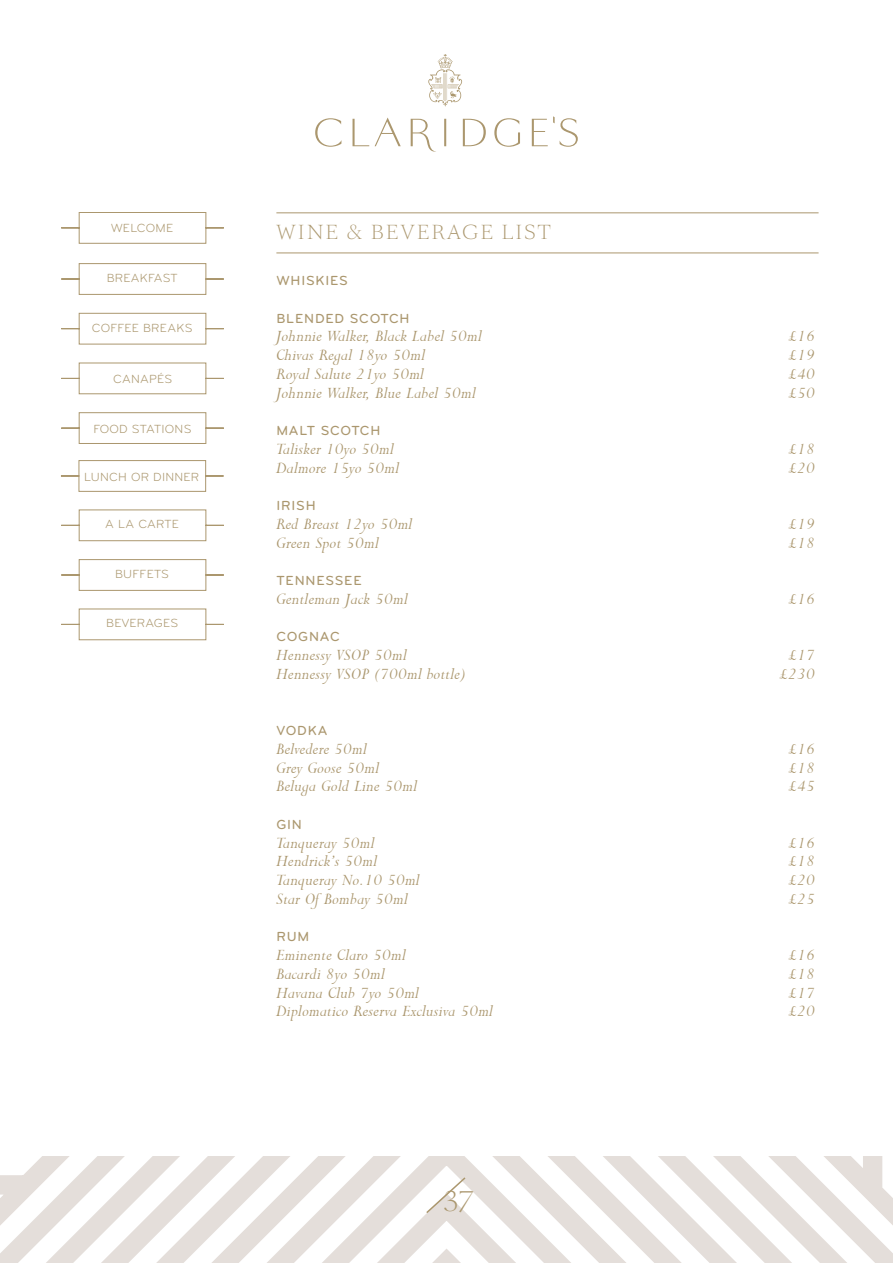
<style>
.page{position:relative;width:893px;height:1263px;background:#fff}
.page>*{position:absolute;margin:0;border:0;box-sizing:border-box;transform-origin:0 0}
.t1{font:300 25.35px "Sang Bleu BP";color:#ab976e}
.t2{font:italic 18px "Lapidary 333 BT";letter-spacing:.02em;color:#ab976e}
.t3{font:300 18px "Sang Bleu BP";letter-spacing:.14em;color:#ab976e}
.t4{font:500 13.65px "Bryant";letter-spacing:.06em;color:#ab976e}
.t5{font:12.15px "Bryant";letter-spacing:.02em;color:#ab976e}
</style>
<div class="page">
<svg style="left:61px;top:263px;width:163px;height:32px"></svg>
<svg style="left:61px;top:363px;width:163px;height:31px"></svg>
<svg style="left:61px;top:509px;width:163px;height:32px"></svg>
<svg style="left:61px;top:608px;width:163px;height:32px"></svg>
<svg style="left:61px;top:559px;width:163px;height:32px"></svg>
<svg style="left:61px;top:313px;width:163px;height:32px"></svg>
<svg style="left:61px;top:412px;width:163px;height:32px"></svg>
<svg style="left:61px;top:460px;width:163px;height:32px"></svg>
<svg style="left:61px;top:212px;width:163px;height:32px"></svg>
<svg style="left:0;top:1157px;width:893px;height:106px"></svg>
<svg style="left:315px;top:54px;width:263px;height:98px"></svg>
<svg style="left:425px;top:1176px;width:42px;height:39px"></svg>
<hr style="left:276px;top:213px;width:543px;height:1px;background:#ab976e">
<hr style="left:276px;top:253px;width:543px;height:1px;background:#ab976e">
<p class="t5" style="left:111px;top:221px;width:63px">WELCOME</p>
<p class="t5" style="left:107px;top:271px;width:73px">BREAKFAST</p>
<p class="t5" style="left:92px;top:320px;width:102px">COFFEE BREAKS</p>
<p class="t5" style="left:113px;top:372px;width:60px">CANAPÉS</p>
<p class="t5" style="left:93px;top:421px;width:100px">FOOD STATIONS</p>
<p class="t5" style="left:84px;top:469px;width:117px">LUNCH OR DINNER</p>
<p class="t5" style="left:105px;top:517px;width:75px">A LA CARTE</p>
<p class="t5" style="left:115px;top:567px;width:55px">BUFFETS</p>
<p class="t5" style="left:106px;top:616px;width:73px">BEVERAGES</p>
<p class="t3" style="left:276px;top:220px;width:275px">WINE &amp; BEVERAGE LIST</p>
<p class="t4" style="left:276px;top:272px;width:73px">WHISKIES</p>
<p class="t4" style="left:276px;top:310px;width:135px">BLENDED SCOTCH</p>
<p class="t2" style="left:276px;top:326px;width:207px">Johnnie Walker, Black Label 50ml</p>
<p class="t2" style="left:788px;top:326px;width:28px">£16</p>
<p class="t2" style="left:276px;top:345px;width:150px">Chivas Regal 18yo 50ml</p>
<p class="t2" style="left:788px;top:345px;width:28px">£19</p>
<p class="t2" style="left:276px;top:364px;width:149px">Royal Salute 21yo 50ml</p>
<p class="t2" style="left:788px;top:364px;width:28px">£40</p>
<p class="t2" style="left:276px;top:382px;width:201px">Johnnie Walker, Blue Label 50ml</p>
<p class="t2" style="left:788px;top:382px;width:28px">£50</p>
<p class="t4" style="left:276px;top:422px;width:105px">MALT SCOTCH</p>
<p class="t2" style="left:276px;top:439px;width:119px">Talisker 10yo 50ml</p>
<p class="t2" style="left:788px;top:439px;width:28px">£18</p>
<p class="t2" style="left:276px;top:457px;width:125px">Dalmore 15yo 50ml</p>
<p class="t2" style="left:788px;top:457px;width:28px">£20</p>
<p class="t4" style="left:276px;top:497px;width:41px">IRISH</p>
<p class="t2" style="left:276px;top:514px;width:138px">Red Breast 12yo 50ml</p>
<p class="t2" style="left:788px;top:514px;width:28px">£19</p>
<p class="t2" style="left:276px;top:532px;width:104px">Green Spot 50ml</p>
<p class="t2" style="left:788px;top:532px;width:28px">£18</p>
<p class="t4" style="left:276px;top:572px;width:87px">TENNESSEE</p>
<p class="t2" style="left:276px;top:589px;width:133px">Gentleman Jack 50ml</p>
<p class="t2" style="left:788px;top:589px;width:28px">£16</p>
<p class="t4" style="left:276px;top:628px;width:65px">COGNAC</p>
<p class="t2" style="left:276px;top:645px;width:132px">Hennessy VSOP 50ml</p>
<p class="t2" style="left:788px;top:645px;width:28px">£17</p>
<p class="t2" style="left:276px;top:664px;width:191px">Hennessy VSOP (700ml bottle)</p>
<p class="t2" style="left:779px;top:664px;width:37px">£230</p>
<p class="t4" style="left:276px;top:722px;width:53px">VODKA</p>
<p class="t2" style="left:276px;top:739px;width:92px">Belvedere 50ml</p>
<p class="t2" style="left:788px;top:739px;width:28px">£16</p>
<p class="t2" style="left:276px;top:757px;width:105px">Grey Goose 50ml</p>
<p class="t2" style="left:788px;top:757px;width:28px">£18</p>
<p class="t2" style="left:276px;top:776px;width:143px">Beluga Gold Line 50ml</p>
<p class="t2" style="left:788px;top:776px;width:28px">£45</p>
<p class="t4" style="left:276px;top:816px;width:27px">GIN</p>
<p class="t2" style="left:276px;top:832px;width:100px">Tanqueray 50ml</p>
<p class="t2" style="left:788px;top:832px;width:28px">£16</p>
<p class="t2" style="left:276px;top:851px;width:103px">Hendrick’s 50ml</p>
<p class="t2" style="left:788px;top:851px;width:28px">£18</p>
<p class="t2" style="left:276px;top:870px;width:145px">Tanqueray No.10 50ml</p>
<p class="t2" style="left:788px;top:870px;width:28px">£20</p>
<p class="t2" style="left:276px;top:889px;width:133px">Star Of Bombay 50ml</p>
<p class="t2" style="left:788px;top:889px;width:28px">£25</p>
<p class="t4" style="left:276px;top:928px;width:34px">RUM</p>
<p class="t2" style="left:276px;top:945px;width:131px">Eminente Claro 50ml</p>
<p class="t2" style="left:788px;top:945px;width:28px">£16</p>
<p class="t2" style="left:276px;top:964px;width:110px">Bacardi 8yo 50ml</p>
<p class="t2" style="left:788px;top:964px;width:28px">£18</p>
<p class="t2" style="left:276px;top:982px;width:144px">Havana Club 7yo 50ml</p>
<p class="t2" style="left:788px;top:982px;width:28px">£17</p>
<p class="t2" style="left:276px;top:1001px;width:218px">Diplomatico Reserva Exclusiva 50ml</p>
<p class="t2" style="left:788px;top:1001px;width:28px">£20</p>
<h1 class="t1" style="left:444px;top:1183px;width:30px">37</h1>
</div>
